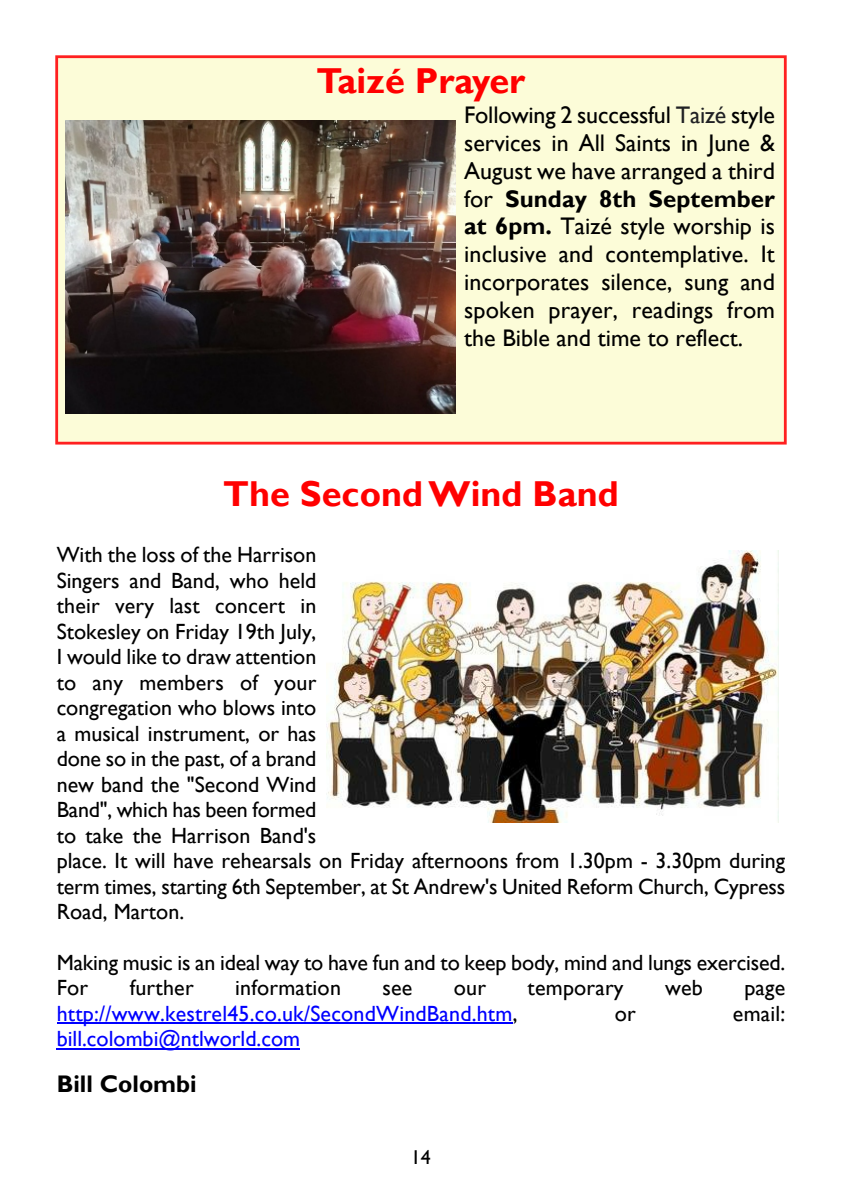
<style>
.page{position:relative;width:842px;height:1191px;background:#fff}
.page>*{position:absolute;margin:0;border:0;box-sizing:border-box;transform-origin:0 0}
.t1{font:700 36px "Gill Sans";color:#f00}
.t2{font:24px/27.8px "Gill Sans";letter-spacing:.005em;color:#000;text-align:justify}
.t3{font:700 24px "Gill Sans";color:#000}
.t4{font:22px/25.4px "Gill Sans";color:#000}
.t5{font:22px "Gill Sans";letter-spacing:.01em;color:#00f}
.t6{font:20px "Gill Sans";color:#000}
.s1{color:#202124}
.s2{font-weight:700}
.s3{color:#000}
</style>
<div class="page">
<div style="left:57px;top:57px;width:728px;height:386px;background:#fcfcd8"></div>
<div style="left:55px;top:55px;width:732px;height:389px;border:3px solid #ff2020"></div>
<img style="left:65px;top:120px;width:390px;height:293px">
<hr style="left:57px;top:1022px;width:456px;height:1px;background:#00f">
<hr style="left:57px;top:1048px;width:243px;height:1px;background:#00f">
<img style="left:326px;top:550px;width:452px;height:272px">
<h1 class="t1" style="left:317px;top:68px;width:210px">Taizé Prayer</h1>
<p class="t2" style="left:464px;top:104px;width:312px">Following 2 successful <span class="s1">Taizé</span> style services in All Saints in June &amp; August we have arranged a third for <span class="s2">Sunday 8th September at 6pm.</span> Taizé style worship is inclusive and contemplative. It incorporates silence, sung and spoken prayer, readings from the Bible and time to reflect.</p>
<h1 class="t1" style="left:223px;top:481px;width:397px">The Second Wind Band</h1>
<p class="t4" style="left:57px;top:544px;width:730px">With the loss of the Harrison<br>Singers and Band, who held<br>their very last concert in<br>Stokesley on Friday 19th July,<br>I would like to draw attention<br>to any members of your<br>congregation who blows into<br>a musical instrument, or has<br>done so in the past, of a brand<br>new band the "Second Wind<br>Band", which has been formed<br>to take the Harrison Band's<br>place. It will have rehearsals on Friday afternoons from 1.30pm - 3.30pm during term times, starting 6th September, at St Andrew's United Reform Church, Cypress Road, Marton.</p>
<p class="t4" style="left:57px;top:952px;width:730px">Making music is an ideal way to have fun and to keep body, mind and lungs exercised.<br>For</p>
<p class="t4" style="left:130px;top:977px;width:66px">further</p>
<p class="t4" style="left:235px;top:977px;width:107px">information</p>
<p class="t4" style="left:382px;top:977px;width:31px">see</p>
<p class="t4" style="left:454px;top:977px;width:34px">our</p>
<p class="t4" style="left:528px;top:977px;width:98px">temporary</p>
<p class="t4" style="left:665px;top:977px;width:39px">web</p>
<p class="t4" style="left:744px;top:977px;width:42px">page</p>
<p class="t5" style="left:57px;top:1005px;width:462px">http://www.kestrel45.co.uk/SecondWindBand.htm<span class="s3">,</span></p>
<p class="t4" style="left:615px;top:1003px;width:23px">or</p>
<p class="t4" style="left:733px;top:1003px;width:54px">email:</p>
<p class="t5" style="left:57px;top:1031px;width:245px">bill.colombi@ntlworld.com</p>
<p class="t3" style="left:57px;top:1075px;width:142px">Bill Colombi</p>
<p class="t6" style="left:411px;top:1149px;width:22px">14</p>
</div>
